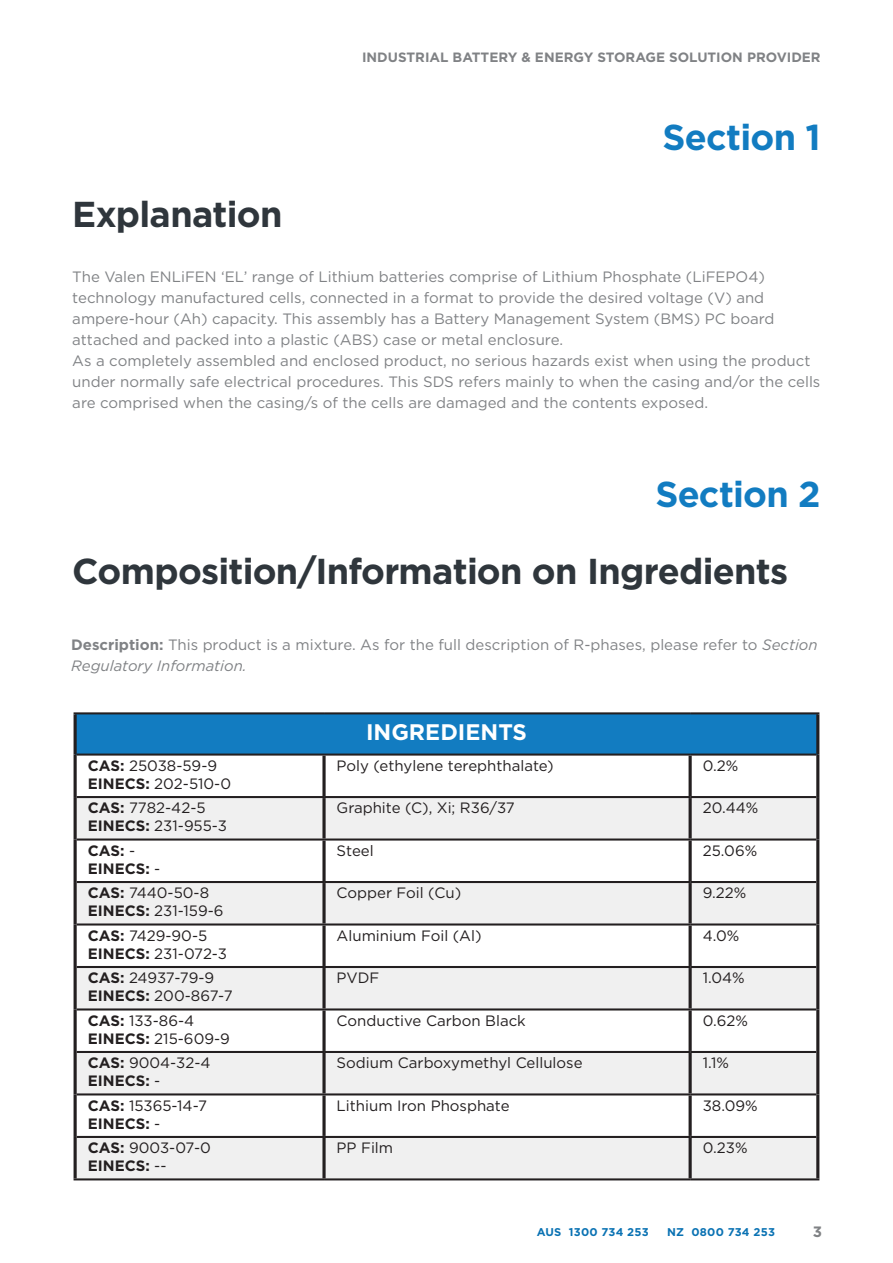
<style>
.page{position:relative;width:893px;height:1263px;background:#fff}
.page>*{position:absolute;margin:0;border:0;box-sizing:border-box;transform-origin:0 0}
.t1{font:700 36px "Gotham";letter-spacing:-.02em;color:#2f363c}
.t2{font:700 36px "Gotham";letter-spacing:-.02em;color:#127cc1}
.t3{font:700 22.5px "Gotham";color:#fff}
.t4{font:15px/21px "Gotham";color:#808285}
.t5{font:15px/18px "Gotham";color:#231f20}
.t6{font:700 15px/18px "Gotham";color:#231f20}
.t7{font:700 15px "Gotham";color:#808285}
.t8{font:700 13.5px "Gotham";color:#808285}
.t9{font:700 11.25px "Gotham";letter-spacing:.02em;color:#0a72b3}
.s1{font-weight:700}
.s2{font-style:italic}
.s3{font-weight:400}
</style>
<div class="page">
<div style="left:75px;top:713px;width:743px;height:41px;background:#127cc1"></div>
<svg style="left:77px;top:798px;width:739px;height:380px;fill:#f0f0f0"></svg>
<hr style="left:74px;top:712px;width:250px;height:2px;background:#231f20">
<hr style="left:324px;top:712px;width:366px;height:2px;background:#231f20">
<hr style="left:690px;top:712px;width:129px;height:2px;background:#231f20">
<hr style="left:77px;top:753px;width:247px;height:3px;background:#231f20">
<hr style="left:324px;top:753px;width:366px;height:3px;background:#231f20">
<hr style="left:690px;top:753px;width:126px;height:3px;background:#231f20">
<hr style="left:77px;top:796px;width:247px;height:2px;background:#231f20">
<hr style="left:324px;top:796px;width:366px;height:2px;background:#231f20">
<hr style="left:690px;top:796px;width:126px;height:2px;background:#231f20">
<hr style="left:77px;top:838px;width:247px;height:2px;background:#231f20">
<hr style="left:324px;top:838px;width:366px;height:2px;background:#231f20">
<hr style="left:690px;top:838px;width:126px;height:2px;background:#231f20">
<hr style="left:77px;top:881px;width:247px;height:2px;background:#231f20">
<hr style="left:324px;top:881px;width:366px;height:2px;background:#231f20">
<hr style="left:690px;top:881px;width:126px;height:2px;background:#231f20">
<hr style="left:77px;top:923px;width:247px;height:2px;background:#231f20">
<hr style="left:324px;top:923px;width:366px;height:2px;background:#231f20">
<hr style="left:690px;top:923px;width:126px;height:2px;background:#231f20">
<hr style="left:77px;top:966px;width:247px;height:2px;background:#231f20">
<hr style="left:324px;top:966px;width:366px;height:2px;background:#231f20">
<hr style="left:690px;top:966px;width:126px;height:2px;background:#231f20">
<hr style="left:77px;top:1008px;width:247px;height:2px;background:#231f20">
<hr style="left:324px;top:1008px;width:366px;height:2px;background:#231f20">
<hr style="left:690px;top:1008px;width:126px;height:2px;background:#231f20">
<hr style="left:77px;top:1051px;width:247px;height:2px;background:#231f20">
<hr style="left:324px;top:1051px;width:366px;height:2px;background:#231f20">
<hr style="left:690px;top:1051px;width:126px;height:2px;background:#231f20">
<hr style="left:77px;top:1093px;width:247px;height:2px;background:#231f20">
<hr style="left:324px;top:1093px;width:366px;height:2px;background:#231f20">
<hr style="left:690px;top:1093px;width:126px;height:2px;background:#231f20">
<hr style="left:77px;top:1136px;width:247px;height:2px;background:#231f20">
<hr style="left:324px;top:1136px;width:366px;height:2px;background:#231f20">
<hr style="left:690px;top:1136px;width:126px;height:2px;background:#231f20">
<hr style="left:74px;top:1178px;width:250px;height:2px;background:#231f20">
<hr style="left:324px;top:1178px;width:366px;height:2px;background:#231f20">
<hr style="left:690px;top:1178px;width:129px;height:2px;background:#231f20">
<hr style="left:74px;top:714px;width:3px;height:40px;background:#231f20">
<hr style="left:816px;top:714px;width:3px;height:40px;background:#231f20">
<hr style="left:74px;top:754px;width:3px;height:43px;background:#231f20">
<svg style="left:322px;top:756px;width:4px;height:40px"></svg>
<hr style="left:689px;top:756px;width:3px;height:40px;background:#231f20">
<hr style="left:816px;top:754px;width:3px;height:43px;background:#231f20">
<hr style="left:74px;top:797px;width:3px;height:42px;background:#231f20">
<svg style="left:322px;top:798px;width:4px;height:40px"></svg>
<hr style="left:689px;top:798px;width:3px;height:40px;background:#231f20">
<hr style="left:816px;top:797px;width:3px;height:42px;background:#231f20">
<hr style="left:74px;top:839px;width:3px;height:43px;background:#231f20">
<svg style="left:322px;top:840px;width:4px;height:41px"></svg>
<hr style="left:689px;top:840px;width:3px;height:41px;background:#231f20">
<hr style="left:816px;top:839px;width:3px;height:43px;background:#231f20">
<hr style="left:74px;top:882px;width:3px;height:42px;background:#231f20">
<svg style="left:322px;top:883px;width:4px;height:40px"></svg>
<hr style="left:689px;top:883px;width:3px;height:40px;background:#231f20">
<hr style="left:816px;top:882px;width:3px;height:42px;background:#231f20">
<hr style="left:74px;top:924px;width:3px;height:43px;background:#231f20">
<svg style="left:322px;top:925px;width:4px;height:41px"></svg>
<hr style="left:689px;top:925px;width:3px;height:41px;background:#231f20">
<hr style="left:816px;top:924px;width:3px;height:43px;background:#231f20">
<hr style="left:74px;top:967px;width:3px;height:42px;background:#231f20">
<svg style="left:322px;top:968px;width:4px;height:40px"></svg>
<hr style="left:689px;top:968px;width:3px;height:40px;background:#231f20">
<hr style="left:816px;top:967px;width:3px;height:42px;background:#231f20">
<hr style="left:74px;top:1009px;width:3px;height:43px;background:#231f20">
<svg style="left:322px;top:1010px;width:4px;height:41px"></svg>
<hr style="left:689px;top:1010px;width:3px;height:41px;background:#231f20">
<hr style="left:816px;top:1009px;width:3px;height:43px;background:#231f20">
<hr style="left:74px;top:1052px;width:3px;height:42px;background:#231f20">
<svg style="left:322px;top:1053px;width:4px;height:40px"></svg>
<hr style="left:689px;top:1053px;width:3px;height:40px;background:#231f20">
<hr style="left:816px;top:1052px;width:3px;height:42px;background:#231f20">
<hr style="left:74px;top:1094px;width:3px;height:43px;background:#231f20">
<svg style="left:322px;top:1095px;width:4px;height:41px"></svg>
<hr style="left:689px;top:1095px;width:3px;height:41px;background:#231f20">
<hr style="left:816px;top:1094px;width:3px;height:43px;background:#231f20">
<hr style="left:74px;top:1137px;width:3px;height:41px;background:#231f20">
<svg style="left:322px;top:1138px;width:4px;height:40px"></svg>
<hr style="left:689px;top:1138px;width:3px;height:40px;background:#231f20">
<hr style="left:816px;top:1137px;width:3px;height:41px;background:#231f20">
<p class="t8" style="left:362px;top:48px;width:460px">INDUSTRIAL BATTERY &amp; ENERGY STORAGE SOLUTION PROVIDER</p>
<p class="t1" style="left:72px;top:190px;width:212px">Explanation</p>
<p class="t2" style="left:663px;top:113px;width:160px">Section 1</p>
<p class="t4" style="left:72px;top:266px;width:750px">The Valen ENLiFEN ‘EL’ range of Lithium batteries comprise of Lithium Phosphate (LiFEPO4) technology manufactured cells, connected in a format to provide the desired voltage (V) and ampere-hour (Ah) capacity. This assembly has a Battery Management System (BMS) PC board attached and packed into a plastic (ABS) case or metal enclosure.<br>As a completely assembled and enclosed product, no serious hazards exist when using the product under normally safe electrical procedures. This SDS refers mainly to when the casing and/or the cells are comprised when the casing/s of the cells are damaged and the contents exposed.</p>
<p class="t2" style="left:655px;top:471px;width:167px">Section 2</p>
<p class="t1" style="left:72px;top:547px;width:717px">Composition/Information on Ingredients</p>
<p class="t4" style="left:71px;top:634px;width:748px"><span class="s1">Description:</span> This product is a mixture. As for the full description of R-phases, please refer to <span class="s2">Section<br>Regulatory Information.</span></p>
<p class="t3" style="left:366px;top:717px;width:162px">INGREDIENTS</p>
<p class="t5" style="left:88px;top:756px;width:145px"><span class="s1">CAS:</span> 25038-59-9<br><span class="s1">EINECS:</span> 202-510-0</p>
<p class="t5" style="left:337px;top:756px;width:219px">Poly (ethylene terephthalate)</p>
<p class="t5" style="left:703px;top:756px;width:37px">0.2%</p>
<p class="t5" style="left:88px;top:799px;width:141px"><span class="s1">CAS:</span> 7782-42-5<br><span class="s1">EINECS:</span> 231-955-3</p>
<p class="t5" style="left:337px;top:799px;width:180px">Graphite (C), Xi; R36/37</p>
<p class="t5" style="left:703px;top:799px;width:57px">20.44%</p>
<p class="t6" style="left:88px;top:841px;width:74px">CAS: <span class="s3">-<br></span>EINECS: <span class="s3">-</span></p>
<p class="t5" style="left:337px;top:841px;width:39px">Steel</p>
<p class="t5" style="left:703px;top:841px;width:56px">25.06%</p>
<p class="t5" style="left:88px;top:884px;width:137px"><span class="s1">CAS:</span> 7440-50-8<br><span class="s1">EINECS:</span> 231-159-6</p>
<p class="t5" style="left:337px;top:884px;width:126px">Copper Foil (Cu)</p>
<p class="t5" style="left:703px;top:884px;width:45px">9.22%</p>
<p class="t5" style="left:88px;top:926px;width:141px"><span class="s1">CAS:</span> 7429-90-5<br><span class="s1">EINECS:</span> 231-072-3</p>
<p class="t5" style="left:337px;top:926px;width:146px">Aluminium Foil (Al)</p>
<p class="t5" style="left:703px;top:926px;width:38px">4.0%</p>
<p class="t5" style="left:88px;top:969px;width:146px"><span class="s1">CAS:</span> 24937-79-9<br><span class="s1">EINECS:</span> 200-867-7</p>
<p class="t5" style="left:337px;top:969px;width:44px">PVDF</p>
<p class="t5" style="left:703px;top:969px;width:44px">1.04%</p>
<p class="t5" style="left:88px;top:1011px;width:144px"><span class="s1">CAS:</span> 133-86-4<br><span class="s1">EINECS:</span> 215-609-9</p>
<p class="t5" style="left:337px;top:1011px;width:191px">Conductive Carbon Black</p>
<p class="t5" style="left:703px;top:1011px;width:47px">0.62%</p>
<p class="t6" style="left:88px;top:1054px;width:124px">CAS: <span class="s3">9004-32-4<br></span>EINECS: <span class="s3">-</span></p>
<p class="t5" style="left:337px;top:1053px;width:247px">Sodium Carboxymethyl Cellulose</p>
<p class="t5" style="left:703px;top:1053px;width:28px">1.1%</p>
<p class="t6" style="left:88px;top:1096px;width:121px">CAS: <span class="s3">15365-14-7<br></span>EINECS: <span class="s3">-</span></p>
<p class="t5" style="left:337px;top:1096px;width:174px">Lithium Iron Phosphate</p>
<p class="t5" style="left:703px;top:1096px;width:56px">38.09%</p>
<p class="t6" style="left:88px;top:1139px;width:125px">CAS: <span class="s3">9003-07-0<br></span>EINECS: <span class="s3">--</span></p>
<p class="t5" style="left:337px;top:1138px;width:58px">PP Film</p>
<p class="t5" style="left:703px;top:1138px;width:46px">0.23%</p>
<p class="t9" style="left:537px;top:1224px;width:114px">AUS 1300 734 253</p>
<p class="t9" style="left:667px;top:1224px;width:109px">NZ 0800 734 253</p>
<p class="t7" style="left:813px;top:1221px;width:11px">3</p>
</div>
